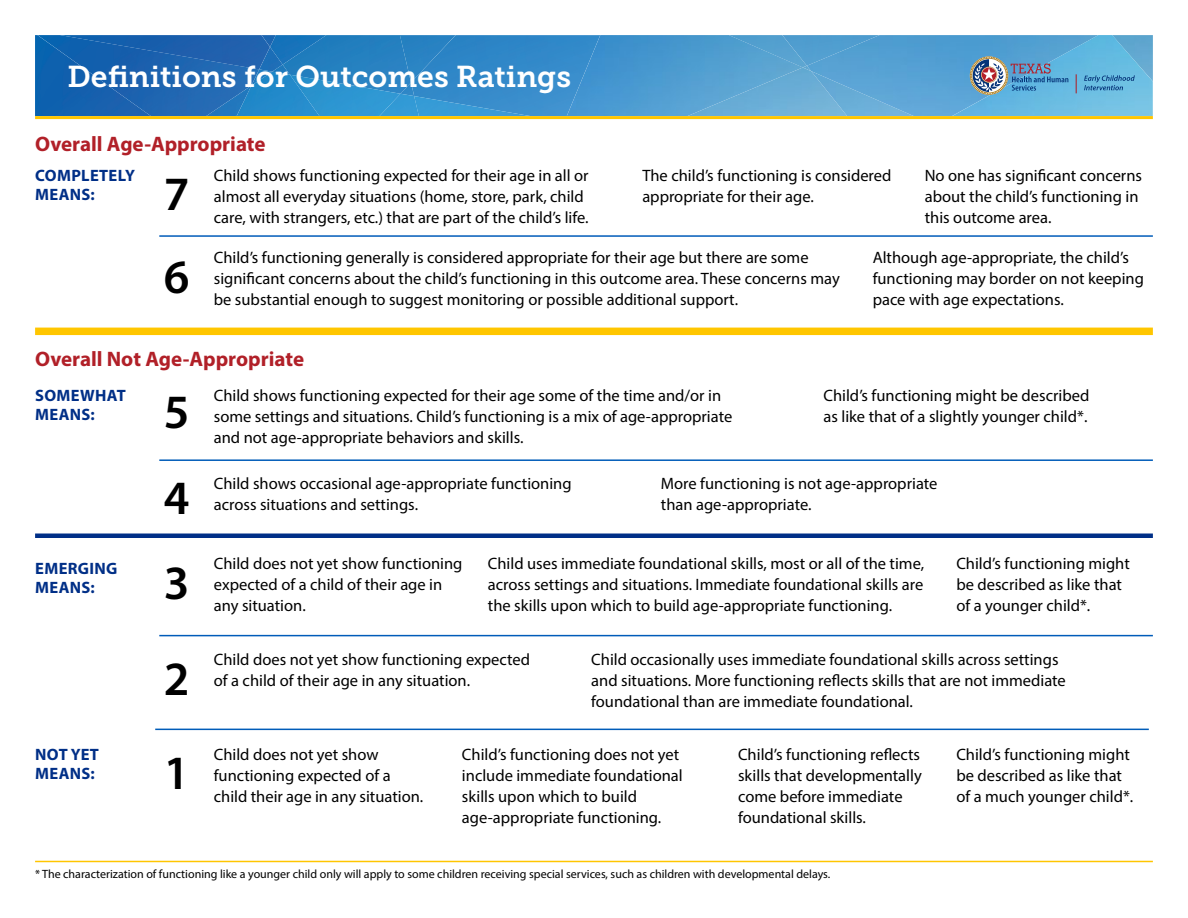
<style>
.page{position:relative;width:1188px;height:918px;background:#fff}
.page>*{position:absolute;margin:0;border:0;box-sizing:border-box;transform-origin:0 0}
.t1{font:600 48px/94.9px "Myriad Pro";color:#000}
.t2{font:30px "Museo Slab 700";color:#fff}
.t3{font:700 21px "Myriad Pro";color:#b12028}
.t4{font:16.5px/21px "Myriad Pro";color:#000}
.t5{font:700 16.5px/19.5px "Myriad Pro";letter-spacing:.02em;color:#002f87}
.t6{font:12px "Myriad Pro";color:#000}
</style>
<div class="page">
<div style="left:35px;top:328px;width:1118px;height:7px;background:#ffc600"></div>
<hr style="left:159px;top:235px;width:994px;height:2px;background:#005cb9">
<hr style="left:159px;top:459px;width:994px;height:2px;background:#005cb9">
<hr style="left:159px;top:635px;width:994px;height:1px;background:#005cb9">
<hr style="left:155px;top:729px;width:994px;height:1px;background:#005cb9">
<hr style="left:35px;top:861px;width:1118px;height:1px;background:#ffc600">
<hr style="left:35px;top:534px;width:1118px;height:4px;background:#002f87">
<img style="left:803px;top:71px;width:4px;height:45px">
<img style="left:600px;top:35px;width:203px;height:81px">
<img style="left:414px;top:35px;width:186px;height:81px">
<svg style="left:803px;top:67px;width:4px;height:4px"></svg>
<img style="left:729px;top:35px;width:78px;height:32px">
<img style="left:807px;top:35px;width:145px;height:81px">
<img style="left:782px;top:35px;width:98px;height:31px">
<div style="left:411px;top:35px;width:45px;height:48px;background:#2c84c5"></div>
<img style="left:411px;top:83px;width:3px;height:11px">
<img style="left:290px;top:35px;width:121px;height:59px">
<img style="left:283px;top:65px;width:7px;height:7px">
<img style="left:276px;top:35px;width:50px;height:30px">
<img style="left:270px;top:47px;width:13px;height:25px">
<img style="left:270px;top:35px;width:6px;height:12px">
<img style="left:35px;top:35px;width:235px;height:81px">
<img style="left:419px;top:96px;width:111px;height:20px">
<img style="left:401px;top:94px;width:18px;height:22px">
<img style="left:319px;top:75px;width:82px;height:41px">
<img style="left:259px;top:72px;width:60px;height:44px">
<img style="left:259px;top:69px;width:13px;height:17px">
<img style="left:38px;top:35px;width:221px;height:81px">
<img style="left:952px;top:35px;width:201px;height:81px">
<hr style="left:35px;top:116px;width:1118px;height:3px;background:#ffc600">
<svg style="left:1084px;top:75px;width:51px;height:15px"></svg>
<svg style="left:1076px;top:74px;width:1px;height:19px"></svg>
<svg style="left:970px;top:56px;width:98px;height:39px;background:#709cbb"></svg>
<h2 class="t2" style="left:68px;top:59px;width:505px">Definitions for Outcomes Ratings</h2>
<p class="t3" style="left:35px;top:130px;width:232px">Overall Age-Appropriate</p>
<p class="t5" style="left:35px;top:165px;width:101px">COMPLETELY<br>MEANS:</p>
<p class="t4" style="left:214px;top:164px;width:376px">Child shows functioning expected for their age in all or almost all everyday situations (home, store, park, child care, with strangers, etc.) that are part of the child’s life.</p>
<p class="t4" style="left:642px;top:164px;width:251px">The child’s functioning is considered appropriate for their age.</p>
<p class="t4" style="left:925px;top:164px;width:219px">No one has significant concerns about the child’s functioning in this outcome area.</p>
<p class="t4" style="left:873px;top:247px;width:273px">Although age-appropriate, the child’s functioning may border on not keeping pace with age expectations.</p>
<h1 class="t1" style="left:164px;top:145px;width:27px">7</h1>
<p class="t4" style="left:214px;top:247px;width:627px">Child’s functioning generally is considered appropriate for their age but there are some significant concerns about the child’s functioning in this outcome area. These concerns may be substantial enough to suggest monitoring or possible additional support.</p>
<h1 class="t1" style="left:164px;top:228px;width:27px">6</h1>
<p class="t3" style="left:35px;top:345px;width:271px">Overall Not Age-Appropriate</p>
<p class="t4" style="left:214px;top:385px;width:520px">Child shows functioning expected for their age some of the time and/or in some settings and situations. Child’s functioning is a mix of age-appropriate and not age-appropriate behaviors and skills.</p>
<p class="t4" style="left:214px;top:473px;width:359px">Child shows occasional age-appropriate functioning across situations and settings.</p>
<p class="t4" style="left:823px;top:385px;width:267px">Child’s functioning might be described as like that of a slightly younger child*.</p>
<p class="t5" style="left:35px;top:385px;width:92px">SOMEWHAT<br>MEANS:</p>
<h1 class="t1" style="left:164px;top:363px;width:27px">5</h1>
<p class="t4" style="left:661px;top:473px;width:278px">More functioning is not age-appropriate than age-appropriate.</p>
<h1 class="t1" style="left:164px;top:449px;width:27px">4</h1>
<p class="t5" style="left:35px;top:558px;width:84px">EMERGING<br>MEANS:</p>
<p class="t5" style="left:35px;top:744px;width:65px">NOT YET<br>MEANS:</p>
<h1 class="t1" style="left:164px;top:534px;width:27px">3</h1>
<h1 class="t1" style="left:164px;top:630px;width:27px">2<br>1</h1>
<p class="t4" style="left:214px;top:553px;width:250px">Child does not yet show functioning expected of a child of their age in any situation.</p>
<p class="t4" style="left:214px;top:649px;width:318px">Child does not yet show functioning expected of a child of their age in any situation.</p>
<p class="t4" style="left:488px;top:553px;width:438px;text-align:justify">Child uses immediate foundational skills, most or all of the time, across settings and situations. Immediate foundational skills are the skills upon which to build age-appropriate functioning.</p>
<p class="t4" style="left:956px;top:553px;width:175px">Child’s functioning might be described as like that of a younger child*.</p>
<p class="t4" style="left:591px;top:649px;width:476px">Child occasionally uses immediate foundational skills across settings and situations. More functioning reflects skills that are not immediate foundational than are immediate foundational.</p>
<p class="t4" style="left:214px;top:744px;width:211px">Child does not yet show functioning expected of a child their age in any situation.</p>
<p class="t4" style="left:462px;top:744px;width:222px">Child’s functioning does not yet include immediate foundational skills upon which to build age-appropriate functioning.</p>
<p class="t4" style="left:738px;top:744px;width:185px">Child’s functioning reflects skills that developmentally come before immediate foundational skills.</p>
<p class="t4" style="left:956px;top:744px;width:178px">Child’s functioning might be described as like that of a much younger child*.</p>
<p class="t6" style="left:35px;top:867px;width:797px">* The characterization of functioning like a younger child only will apply to some children receiving special services, such as children with developmental delays.</p>
</div>
